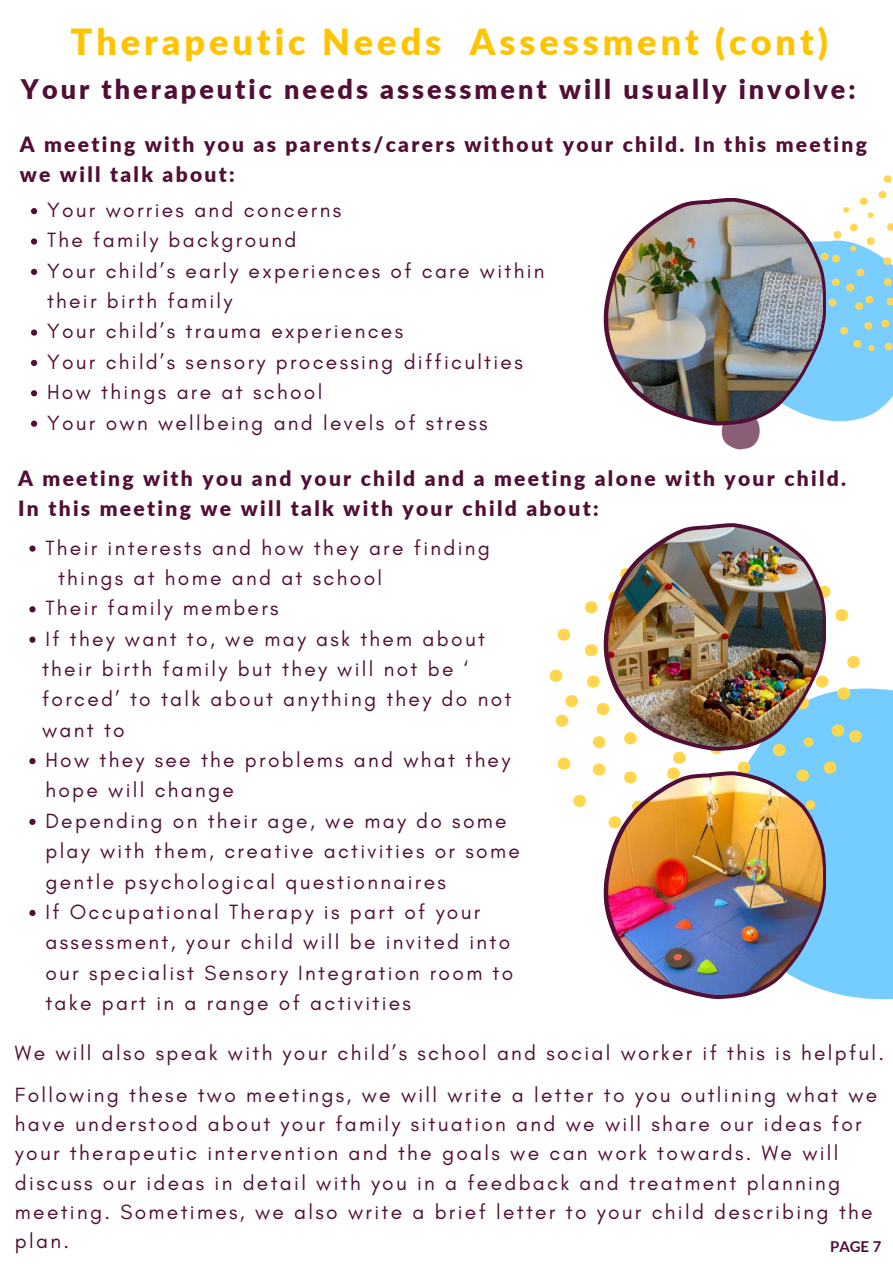
<style>
.page{position:relative;width:893px;height:1264px;background:#fff}
.page>*{position:absolute;margin:0;border:0;box-sizing:border-box;transform-origin:0 0}
.t1{font:900 36px "Lato";letter-spacing:.11em;color:#ffc400}
.t2{font:900 27px "Lato";letter-spacing:.11em;color:#520e35}
.t3{font:21px/30.3px "Glacial Indifference";letter-spacing:.11em;color:#520e35}
.t4{font:900 21px/30.3px "Lato";letter-spacing:.11em;color:#520e35}
.t5{font:700 15px "Lato";color:#520e35}
</style>
<div class="page">
<svg style="left:719px;top:175px;width:173px;height:275px"></svg>
<svg style="left:31px;top:208px;width:6px;height:6px"></svg>
<svg style="left:31px;top:238px;width:6px;height:6px"></svg>
<svg style="left:31px;top:269px;width:6px;height:6px"></svg>
<svg style="left:31px;top:329px;width:6px;height:7px"></svg>
<svg style="left:31px;top:360px;width:6px;height:6px"></svg>
<svg style="left:31px;top:390px;width:6px;height:6px"></svg>
<svg style="left:31px;top:420px;width:6px;height:7px"></svg>
<div style="left:718px;top:688px;width:174px;height:311px;background:#74ccff"></div>
<svg style="left:549px;top:585px;width:312px;height:274px"></svg>
<svg style="left:29px;top:545px;width:7px;height:6px"></svg>
<svg style="left:29px;top:606px;width:7px;height:6px"></svg>
<svg style="left:29px;top:636px;width:7px;height:6px"></svg>
<svg style="left:29px;top:758px;width:7px;height:6px"></svg>
<svg style="left:29px;top:818px;width:7px;height:7px"></svg>
<svg style="left:29px;top:909px;width:7px;height:7px"></svg>
<svg style="left:603px;top:198px;width:222px;height:227px"></svg>
<img style="left:608px;top:202px;width:214px;height:219px">
<svg style="left:603px;top:523px;width:222px;height:227px"></svg>
<img style="left:608px;top:527px;width:214px;height:219px">
<svg style="left:603px;top:771px;width:222px;height:227px"></svg>
<img style="left:608px;top:775px;width:214px;height:219px">
<h1 class="t1" style="left:70px;top:20px;width:759px">Therapeutic Needs Assessment (cont)</h1>
<p class="t2" style="left:21px;top:72px;width:836px">Your therapeutic needs assessment will usually involve:</p>
<p class="t4" style="left:20px;top:129px;width:848px">A meeting with you as parents/carers without your child. In this meeting we will talk about:</p>
<p class="t3" style="left:47px;top:194px;width:499px">Your worries and concerns<br>The family background<br>Your child’s early experiences of care within their birth family<br>Your child’s trauma experiences<br>Your child’s sensory processing difficulties<br>How things are at school<br>Your own wellbeing and levels of stress</p>
<p class="t4" style="left:18px;top:463px;width:829px;line-height:29.2px">A meeting with you and your child and a meeting alone with your child.<br>In this meeting we will talk with your child about:</p>
<p class="t3" style="left:45px;top:532px;width:446px">Their interests and how they are finding</p>
<p class="t3" style="left:45px;top:592px;width:441px">Their family members<br>If they want to, we may ask them about</p>
<p class="t3" style="left:58px;top:562px;width:325px">things at home and at school</p>
<p class="t3" style="left:42px;top:653px;width:471px">their birth family but they will not be ‘ forced’ to talk about anything they do not want to</p>
<p class="t3" style="left:45px;top:744px;width:476px">How they see the problems and what they hope will change<br>Depending on their age, we may do some play with them, creative activities or some gentle psychological questionnaires<br>If Occupational Therapy is part of your assessment, your child will be invited into our specialist Sensory Integration room to take part in a range of activities</p>
<p class="t3" style="left:15px;top:1032px;width:870px;line-height:41.5px">We will also speak with your child’s school and social worker if this is helpful.<br>Following these two meetings, we will write a letter to you outlining what we</p>
<p class="t3" style="left:15px;top:1109px;width:859px;line-height:29.2px">have understood about your family situation and we will share our ideas for your therapeutic intervention and the goals we can work towards. We will discuss our ideas in detail with you in a feedback and treatment planning meeting. Sometimes, we also write a brief letter to your child describing the plan.</p>
<p class="t5" style="left:830px;top:1236px;width:53px">PAGE 7</p>
</div>
